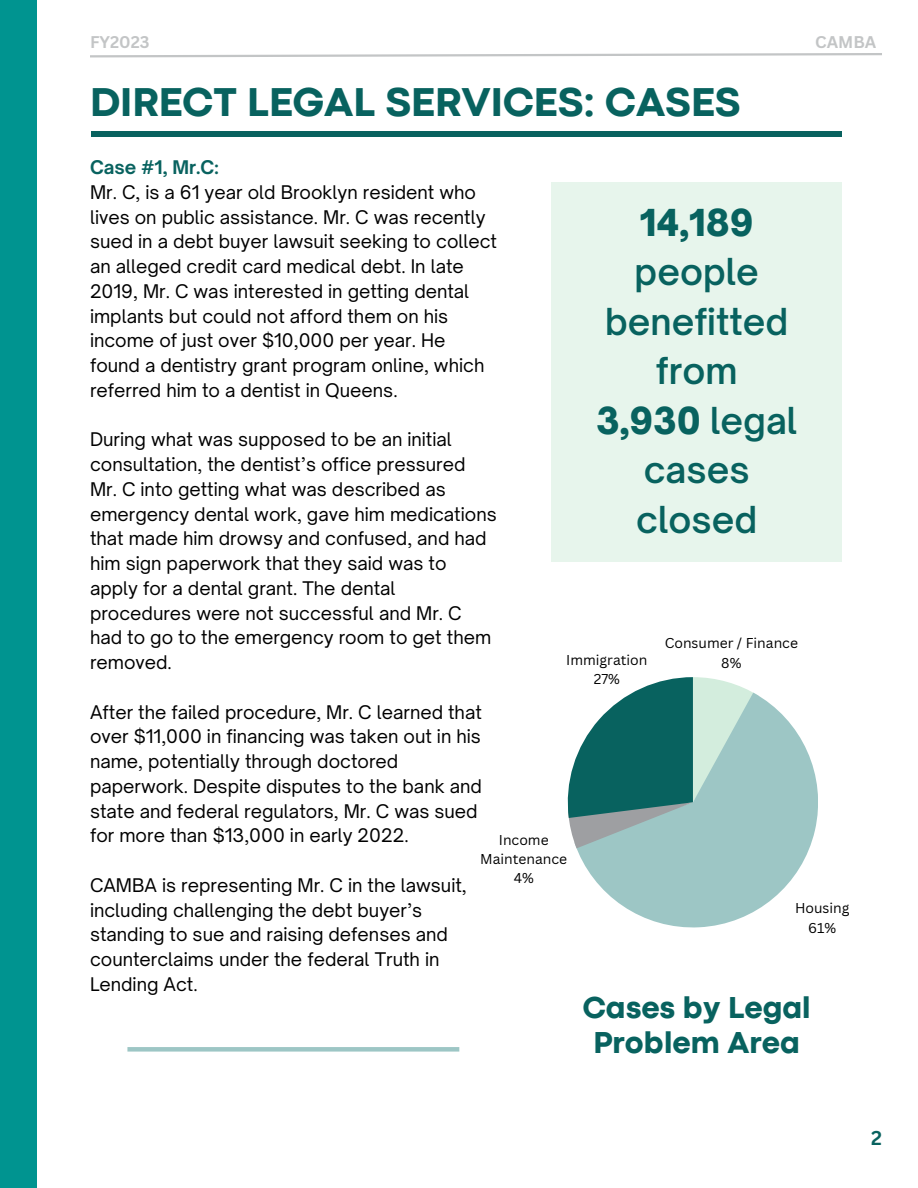
<style>
.page{position:relative;width:918px;height:1188px;background:#fff}
.page>*{position:absolute;margin:0;border:0;box-sizing:border-box;transform-origin:0 0}
.t1{font:800 42px "Codec Pro";color:#08625f}
.t2{font:600 35.55px/49.5px "Open Sauce One";color:#08625f;text-align:center}
.t3{font:800 31.5px/34.5px "Codec Pro";color:#08625f;text-align:center}
.t4{font:700 19.5px "Canva Sans";color:#08625f}
.t5{font:18px/24.8px "Open Sauce One";color:#000}
.t6{font:700 18px "Open Sauce One";color:#08625f}
.t7{font:700 16.5px "Canva Sans";color:#c3c5c6}
.t8{font:13.95px/18.8px "Canva Sans";color:#000;text-align:center}
.s1{font-weight:900}
</style>
<div class="page">
<div style="left:0;top:0;width:37px;height:1188px;background:#009490"></div>
<div style="left:92px;top:131px;width:750px;height:5px;background:#08625f"></div>
<svg style="left:576px;top:696px;width:242px;height:231px;fill:#9dc6c5"></svg>
<svg style="left:568px;top:677px;width:191px;height:171px;background:#6ea4a0"></svg>
<div style="left:464px;top:672px;width:120px;height:64px;background:#fff"></div>
<svg style="left:90px;top:53px;width:792px;height:5px"></svg>
<div style="left:552px;top:182px;width:290px;height:379px;background:#e7f5ec"></div>
<div style="left:127px;top:1047px;width:332px;height:5px;background:#9dc6c5"></div>
<p class="t7" style="left:90px;top:31px;width:61px">FY2023</p>
<p class="t7" style="left:815px;top:31px;width:63px">CAMBA</p>
<p class="t1" style="left:90px;top:87px;width:652px">DIRECT LEGAL SERVICES: CASES</p>
<p class="t6" style="left:90px;top:156px;width:130px">Case #1, Mr.C:</p>
<p class="t5" style="left:90px;top:180px;width:409px">Mr. C, is a 61 year old Brooklyn resident who lives on public assistance. Mr. C was recently sued in a debt buyer lawsuit seeking to collect an alleged credit card medical debt. In late 2019, Mr. C was interested in getting dental implants but could not afford them on his income of just over $10,000 per year. He found a dentistry grant program online, which referred him to a dentist in Queens.</p>
<p class="t5" style="left:90px;top:427px;width:408px">During what was supposed to be an initial consultation, the dentist’s office pressured Mr. C into getting what was described as emergency dental work, gave him medications that made him drowsy and confused, and had him sign paperwork that they said was to apply for a dental grant. The dental procedures were not successful and Mr. C had to go to the emergency room to get them removed.</p>
<p class="t5" style="left:90px;top:699px;width:393px">After the failed procedure, Mr. C learned that over $11,000 in financing was taken out in his name, potentially through doctored paperwork. Despite disputes to the bank and state and federal regulators, Mr. C was sued for more than $13,000 in early 2022.</p>
<p class="t5" style="left:90px;top:873px;width:378px">CAMBA is representing Mr. C in the lawsuit, including challenging the debt buyer’s standing to sue and raising defenses and counterclaims under the federal Truth in Lending Act.</p>
<p class="t2" style="left:605px;top:197px;width:185px"><span class="s1">14,189 </span>people benefitted from</p>
<p class="t2" style="left:596px;top:395px;width:203px"><span class="s1">3,930</span> legal cases closed</p>
<p class="t8" style="left:665px;top:633px;width:135px">Consumer / Finance</p>
<p class="t8" style="left:721px;top:653px;width:22px">8%</p>
<p class="t8" style="left:566px;top:650px;width:83px">Immigration</p>
<p class="t8" style="left:594px;top:669px;width:28px">27%</p>
<p class="t8" style="left:480px;top:830px;width:88px">Income<br>Maintenance</p>
<p class="t8" style="left:514px;top:868px;width:22px">4%</p>
<p class="t8" style="left:795px;top:899px;width:56px">Housing</p>
<p class="t8" style="left:808px;top:918px;width:30px">61%</p>
<p class="t3" style="left:583px;top:993px;width:230px">Cases by Legal<br>Problem Area</p>
<p class="t4" style="left:871px;top:1124px;width:12px">2</p>
</div>
